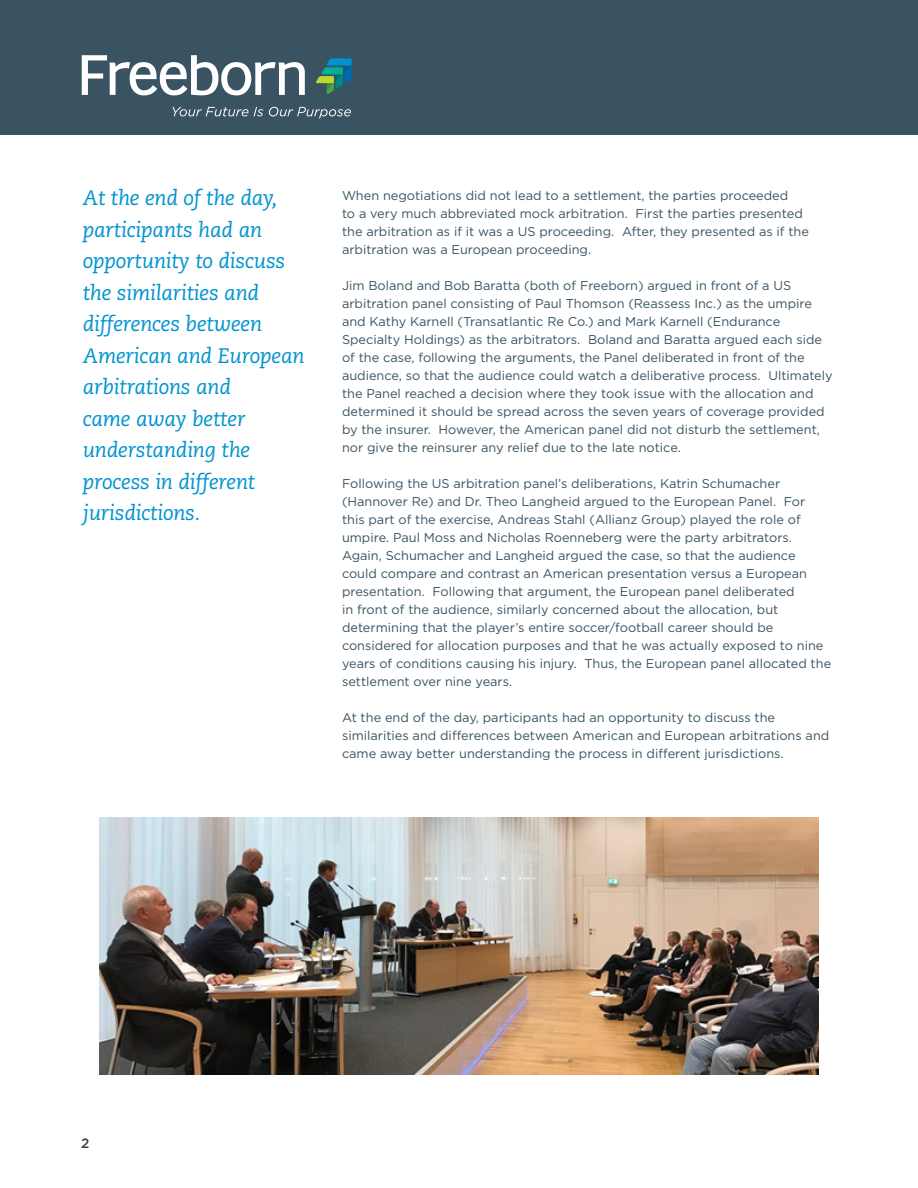
<style>
.page{position:relative;width:918px;height:1188px;background:#fff}
.page>*{position:absolute;margin:0;border:0;box-sizing:border-box;transform-origin:0 0}
.Call_Out_2{font:italic 21px/31.5px "Caecilia LT Std";letter-spacing:-.01em;color:#0093d0}
.t1{font:500 13.5px "Gotham";color:#3e3e3f}
.Body_Text{font:12.75px/18px "Gotham";color:#3a5362}
</style>
<div class="page">
<div style="left:0;top:0;width:918px;height:135px;background:#3a5362"></div>
<svg style="left:82px;top:55px;width:223px;height:40px"></svg>
<svg style="left:316px;top:58px;width:36px;height:36px"></svg>
<svg style="left:172px;top:107px;width:76px;height:9px"></svg>
<svg style="left:254px;top:107px;width:9px;height:9px"></svg>
<svg style="left:269px;top:107px;width:82px;height:11px"></svg>
<img style="left:99px;top:818px;width:720px;height:257px">
<p class="Call_Out_2" style="left:83px;top:183px;width:223px">At the end of the day, participants had an opportunity to discuss the similarities and differences between<br>American and European arbitrations and<br>came away better understanding the process in different jurisdictions.</p>
<p class="Body_Text" style="left:342px;top:186px;width:469px">When negotiations did not lead to a settlement, the parties proceeded<br>to a very much abbreviated mock arbitration. First the parties presented the arbitration as if it was a US proceeding. After, they presented as if the arbitration was a European proceeding.</p>
<p class="Body_Text" style="left:342px;top:276px;width:492px">Jim Boland and Bob Baratta (both of Freeborn) argued in front of a US arbitration panel consisting of Paul Thomson (Reassess Inc.) as the umpire and Kathy Karnell (Transatlantic Re Co.) and Mark Karnell (Endurance Specialty Holdings) as the arbitrators. Boland and Baratta argued each side of the case, following the arguments, the Panel deliberated in front of the audience, so that the audience could watch a deliberative process. Ultimately the Panel reached a decision where they took issue with the allocation and determined it should be spread across the seven years of coverage provided by the insurer. However, the American panel did not disturb the settlement, nor give the reinsurer any relief due to the late notice.</p>
<p class="Body_Text" style="left:342px;top:474px;width:491px">Following the US arbitration panel’s deliberations, Katrin Schumacher (Hannover Re) and Dr. Theo Langheid argued to the European Panel. For this part of the exercise, Andreas Stahl (Allianz Group) played the role of umpire. Paul Moss and Nicholas Roenneberg were the party arbitrators.<br>Again, Schumacher and Langheid argued the case, so that the audience could compare and contrast an American presentation versus a European presentation. Following that argument, the European panel deliberated<br>in front of the audience, similarly concerned about the allocation, but determining that the player’s entire soccer/football career should be considered for allocation purposes and that he was actually exposed to nine years of conditions causing his injury. Thus, the European panel allocated the settlement over nine years.</p>
<p class="Body_Text" style="left:342px;top:708px;width:489px">At the end of the day, participants had an opportunity to discuss the similarities and differences between American and European arbitrations and came away better understanding the process in different jurisdictions.</p>
<p class="t1" style="left:81px;top:1134px;width:10px">2</p>
</div>
